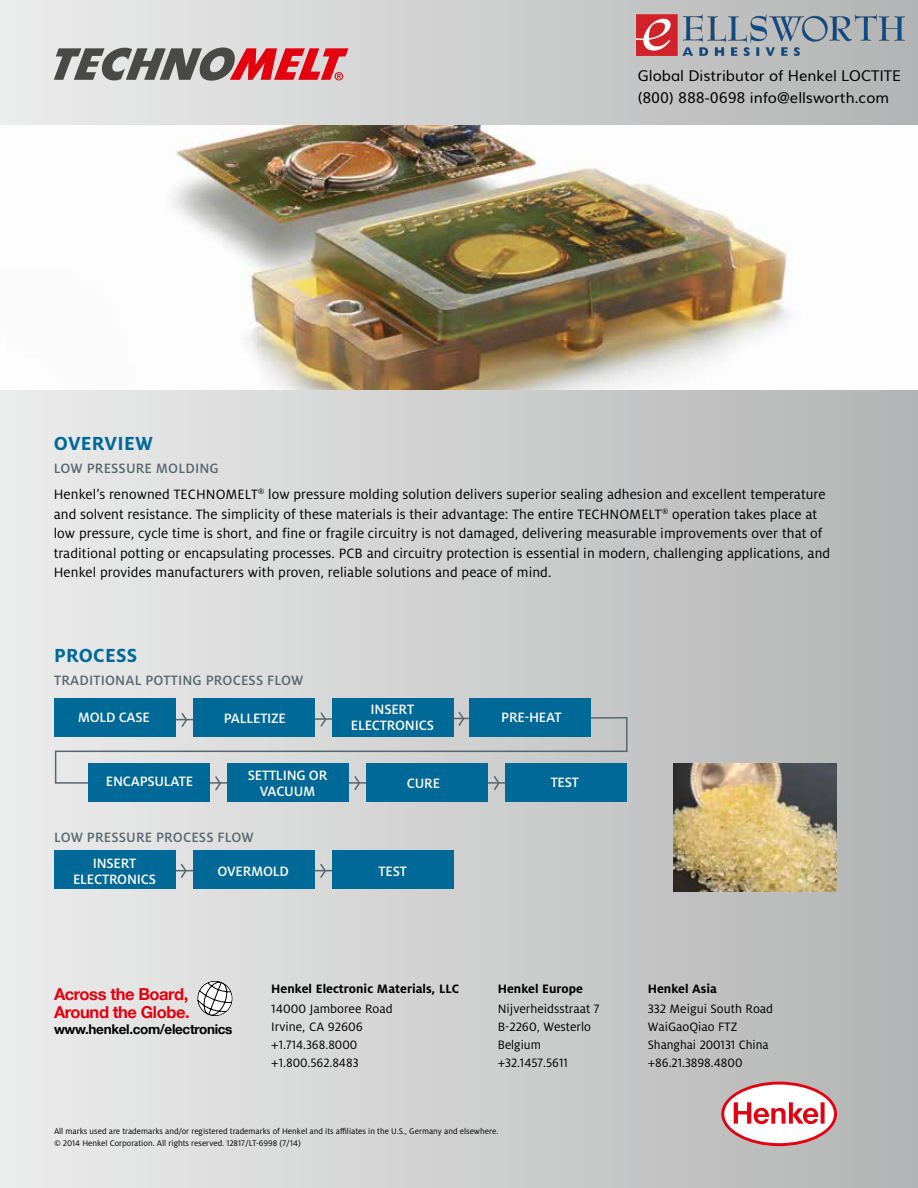
<style>
.page{position:relative;width:918px;height:1188px;background:#fff}
.page>*{position:absolute;margin:0;border:0;box-sizing:border-box;transform-origin:0 0}
.t1{font:700 21px "Henkel Milo";letter-spacing:.015em;color:#006998}
.t2{font:700 16.5px/18px "Helvetica Neue";letter-spacing:-.025em;color:#e3000f}
.t3{font:15px/19.5px "Henkel Milo";letter-spacing:.005em;color:#000}
.t4{font:500 15px/16.5px "Henkel Milo";letter-spacing:-.015em;color:#fff;text-align:center}
.t5{font:500 15px "Henkel Milo";letter-spacing:.01em;color:#57666d}
.t6{font:14.85px/21.8px "Muli";color:#000}
.t7{font:13.5px "Henkel Milo";color:#000}
.t8{font:700 13.5px "Henkel Milo";color:#000}
.t9{font:700 13.5px "Helvetica Neue";letter-spacing:-.025em;color:#000}
.t10{font:9px/12px "Henkel Milo";color:#000}
.s1{font-weight:500;color:#57666d}
</style>
<div class="page">
<div style="left:0;top:0;width:918px;height:1188px;background:linear-gradient(to right,#ececec,#b3b4b4)"></div>
<img style="left:0;top:126px;width:918px;height:264px">
<svg style="left:197px;top:981px;width:36px;height:35px"></svg>
<hr style="left:169px;top:870px;width:181px;height:1px;background:#57666d">
<div style="left:54px;top:850px;width:121px;height:39px;background:#006998"></div>
<div style="left:193px;top:850px;width:121px;height:39px;background:#006998"></div>
<div style="left:332px;top:850px;width:121px;height:39px;background:#006998"></div>
<svg style="left:179px;top:862px;width:9px;height:17px"></svg>
<svg style="left:319px;top:862px;width:8px;height:17px"></svg>
<div style="left:54px;top:698px;width:121px;height:39px;background:#006998"></div>
<div style="left:193px;top:698px;width:121px;height:39px;background:#006998"></div>
<div style="left:332px;top:698px;width:121px;height:39px;background:#006998"></div>
<div style="left:88px;top:763px;width:122px;height:39px;background:#006998"></div>
<div style="left:227px;top:763px;width:122px;height:39px;background:#006998"></div>
<div style="left:366px;top:763px;width:122px;height:39px;background:#006998"></div>
<svg style="left:54px;top:710px;width:574px;height:82px"></svg>
<div style="left:506px;top:763px;width:121px;height:39px;background:#006998"></div>
<div style="left:470px;top:698px;width:121px;height:39px;background:#006998"></div>
<img style="left:673px;top:764px;width:163px;height:127px">
<svg style="left:721px;top:1082px;width:116px;height:64px"></svg>
<svg style="left:54px;top:48px;width:294px;height:33px"></svg>
<img style="left:637px;top:14px;width:267px;height:42px">
<p class="t6" style="left:638px;top:64px;width:265px">Global Distributor of Henkel LOCTITE (800) 888-0698 info@ellsworth.com</p>
<h1 class="t1" style="left:54px;top:431px;width:101px">OVERVIEW</h1>
<p class="t3" style="left:54px;top:455px;width:773px;line-height:26.2px"><span class="s1">LOW PRESSURE MOLDING<br></span>Henkel’s renowned TECHNOMELT<sup>®</sup> low pressure molding solution delivers superior sealing adhesion and excellent temperature</p>
<p class="t3" style="left:54px;top:504px;width:778px">and solvent resistance. The simplicity of these materials is their advantage: The entire TECHNOMELT<sup>®</sup> operation takes place at low pressure, cycle time is short, and fine or fragile circuitry is not damaged, delivering measurable improvements over that of traditional potting or encapsulating processes. PCB and circuitry protection is essential in modern, challenging applications, and Henkel provides manufacturers with proven, reliable solutions and peace of mind.</p>
<h1 class="t1" style="left:54px;top:643px;width:85px">PROCESS</h1>
<p class="t5" style="left:54px;top:672px;width:251px">TRADITIONAL POTTING PROCESS FLOW</p>
<p class="t4" style="left:78px;top:709px;width:74px">MOLD CASE</p>
<p class="t4" style="left:224px;top:710px;width:64px">PALLETIZE</p>
<p class="t4" style="left:351px;top:701px;width:85px">INSERT<br>ELECTRONICS</p>
<p class="t4" style="left:106px;top:773px;width:89px">ENCAPSULATE</p>
<p class="t4" style="left:248px;top:767px;width:81px">SETTLING OR<br>VACUUM</p>
<p class="t4" style="left:407px;top:775px;width:35px">CURE</p>
<p class="t5" style="left:54px;top:829px;width:201px">LOW PRESSURE PROCESS FLOW</p>
<p class="t4" style="left:73px;top:855px;width:85px">INSERT<br>ELECTRONICS</p>
<p class="t4" style="left:218px;top:863px;width:73px">OVERMOLD</p>
<p class="t4" style="left:379px;top:863px;width:30px">TEST</p>
<p class="t4" style="left:501px;top:709px;width:62px">PRE-HEAT</p>
<p class="t4" style="left:551px;top:774px;width:30px">TEST</p>
<p class="t2" style="left:54px;top:985px;width:137px">Across the Board,<br>Around the Globe.</p>
<p class="t9" style="left:54px;top:1019px;width:180px">www.henkel.com/electronics</p>
<p class="t8" style="left:271px;top:981px;width:190px">Henkel Electronic Materials, LLC</p>
<p class="t8" style="left:498px;top:981px;width:87px">Henkel Europe</p>
<p class="t8" style="left:648px;top:981px;width:71px">Henkel Asia</p>
<p class="t7" style="left:271px;top:1001px;width:123px">14000 Jamboree Road</p>
<p class="t7" style="left:498px;top:1001px;width:103px">Nijverheidsstraat 7</p>
<p class="t7" style="left:648px;top:1001px;width:127px">332 Meigui South Road</p>
<p class="t7" style="left:271px;top:1019px;width:93px">Irvine, CA 92606</p>
<p class="t7" style="left:498px;top:1019px;width:95px">B-2260, Westerlo</p>
<p class="t7" style="left:648px;top:1019px;width:91px">WaiGaoQiao FTZ</p>
<p class="t7" style="left:271px;top:1037px;width:88px">+1.714.368.8000</p>
<p class="t7" style="left:498px;top:1037px;width:45px">Belgium</p>
<p class="t7" style="left:648px;top:1037px;width:122px">Shanghai 200131 China</p>
<p class="t7" style="left:271px;top:1055px;width:89px">+1.800.562.8483</p>
<p class="t7" style="left:498px;top:1055px;width:72px">+32.1457.5611</p>
<p class="t7" style="left:648px;top:1055px;width:96px">+86.21.3898.4800</p>
<p class="t10" style="left:54px;top:1126px;width:446px">All marks used are trademarks and/or registered trademarks of Henkel and its affiliates in the U.S., Germany and elsewhere. © 2014 Henkel Corporation. All rights reserved. 12817/LT-6998 (7/14)</p>
</div>
